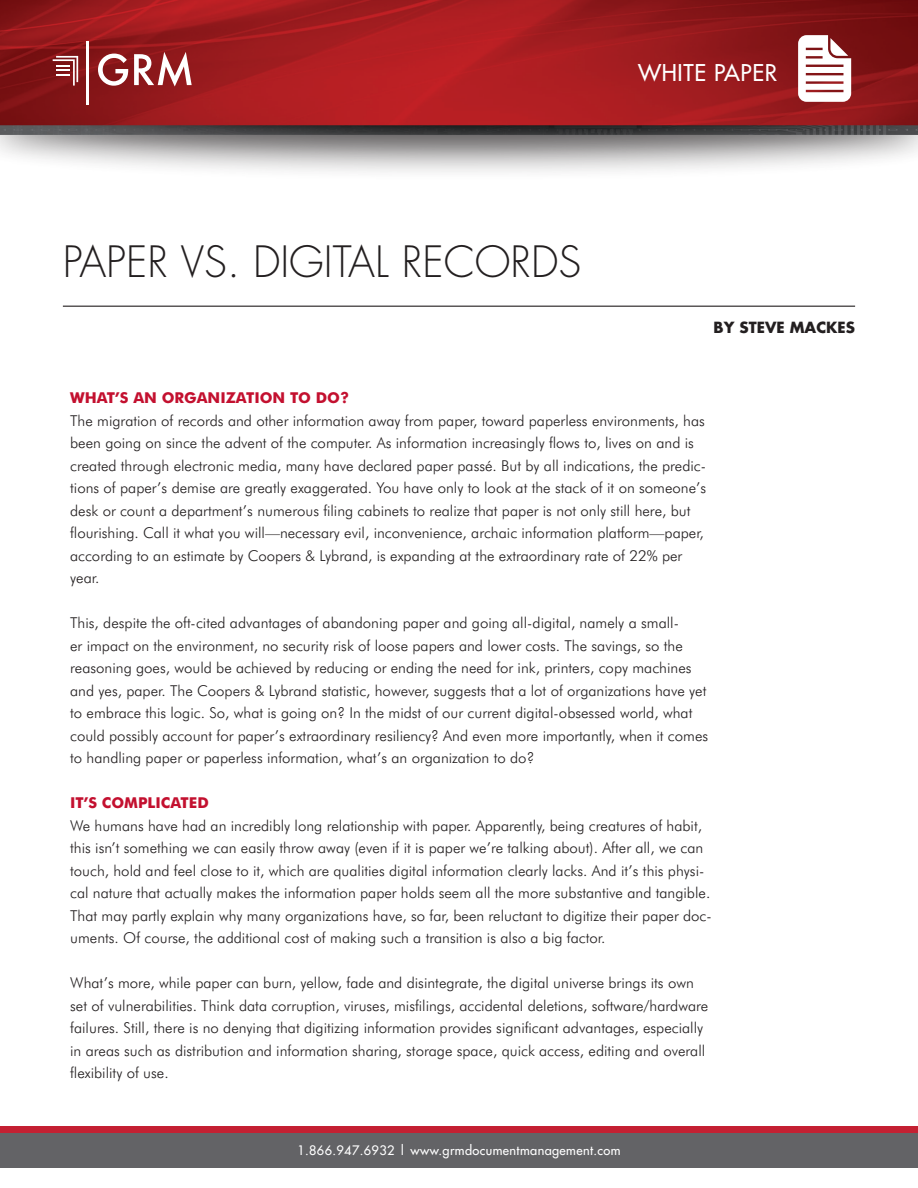
<style>
.page{position:relative;width:918px;height:1188px;background:#fff}
.page>*{position:absolute;margin:0;border:0;box-sizing:border-box;transform-origin:0 0}
.t1{font:300 42px "Futura";color:#231f20}
.t2{font:22.5px "Futura";letter-spacing:.03em;color:#fff}
.t3{font:300 15px/22.5px "Futura BT";color:#231f20}
.t4{font:700 15px "Futura BT";color:#c3102f}
.t5{font:700 15px "Futura";color:#231f20}
.t6{font:12.75px "Futura";letter-spacing:.03em;color:#fff}
</style>
<div class="page">
<div style="left:0;top:1126px;width:918px;height:32px;background:#c42032"></div>
<div style="left:0;top:1133px;width:918px;height:35px;background:#636366"></div>
<div style="left:0;top:74px;width:918px;height:107px;background:#231f20;opacity:.75"></div>
<img style="left:0;top:0;width:918px;height:135px">
<svg style="left:0;top:35px;width:918px;height:82px;background:#a32629"></svg>
<hr style="left:63px;top:306px;width:792px;height:1px;background:#231f20">
<h2 class="t2" style="left:638px;top:58px;width:140px">WHITE PAPER</h2>
<h1 class="t1" style="left:63px;top:235px;width:520px">PAPER VS. DIGITAL RECORDS</h1>
<p class="t5" style="left:714px;top:317px;width:143px">BY STEVE MACKES</p>
<p class="t4" style="left:70px;top:389px;width:280px">WHAT’S AN ORGANIZATION TO DO?</p>
<p class="t3" style="left:70px;top:409px;width:638px">The migration of records and other information away from paper, toward paperless environments, has been going on since the advent of the computer. As information increasingly flows to, lives on and is created through electronic media, many have declared paper passé. But by all indications, the predic&shy;tions of paper’s demise are greatly exaggerated. You have only to look at the stack of it on someone’s desk or count a department’s numerous filing cabinets to realize that paper is not only still here, but flourishing. Call it what you will—necessary evil, inconvenience, archaic information platform—paper, according to an estimate by Coopers &amp; Lybrand, is expanding at the extraordinary rate of 22% per year.</p>
<p class="t3" style="left:70px;top:612px;width:639px">This, despite the oft-cited advantages of abandoning paper and going all-digital, namely a small-<br>er impact on the environment, no security risk of loose papers and lower costs. The savings, so the reasoning goes, would be achieved by reducing or ending the need for ink, printers, copy machines and yes, paper. The Coopers &amp; Lybrand statistic, however, suggests that a lot of organizations have yet to embrace this logic. So, what is going on? In the midst of our current digital-obsessed world, what could possibly account for paper’s extraordinary resiliency? And even more importantly, when it comes to handling paper or paperless information, what’s an organization to do?</p>
<p class="t4" style="left:70px;top:794px;width:140px">IT’S COMPLICATED</p>
<p class="t3" style="left:70px;top:814px;width:643px">We humans have had an incredibly long relationship with paper. Apparently, being creatures of habit, this isn’t something we can easily throw away (even if it is paper we’re talking about). After all, we can touch, hold and feel close to it, which are qualities digital information clearly lacks. And it’s this physi&shy;cal nature that actually makes the information paper holds seem all the more substantive and tangible.<br>That may partly explain why many organizations have, so far, been reluctant to digitize their paper doc&shy;uments. Of course, the additional cost of making such a transition is also a big factor.</p>
<p class="t3" style="left:70px;top:972px;width:640px">What’s more, while paper can burn, yellow, fade and disintegrate, the digital universe brings its own set of vulnerabilities. Think data corruption, viruses, misfilings, accidental deletions, software/hardware failures. Still, there is no denying that digitizing information provides significant advantages, especially in areas such as distribution and information sharing, storage space, quick access, editing and overall flexibility of use.</p>
<p class="t6" style="left:297px;top:1142px;width:325px">1.866.947.6932 | www.grmdocumentmanagement.com</p>
</div>
